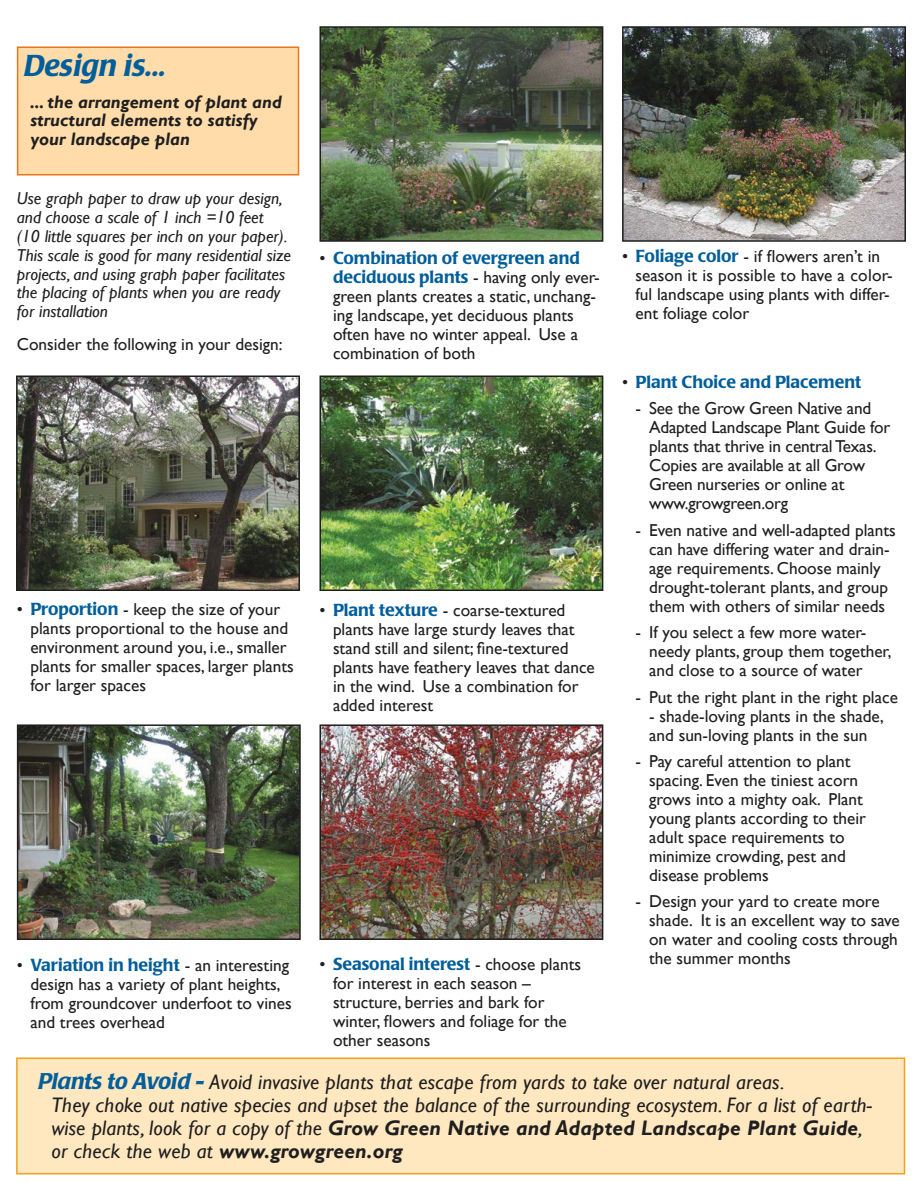
<style>
.page{position:relative;width:918px;height:1188px;background:#fff}
.page>*{position:absolute;margin:0;border:0;box-sizing:border-box;transform-origin:0 0}
.t1{font:italic 500 30px "Poppl Laudatio";color:#005e9b}
.t2{font:italic 21px/23.1px "Gill Sans";letter-spacing:.01em;color:#1f1f1f}
.t3{font:italic 700 18px/18px "Gill Sans";color:#1f1f1f}
.t4{font:17.25px/18.9px "Gill Sans";color:#1f1f1f}
.t5{font:italic 17.25px/18.9px "Gill Sans";color:#1f1f1f}
.t6{font:500 17.25px "Poppl Laudatio";color:#005e9b}
.s1{font-family:"Poppl Laudatio";font-weight:500;color:#005e9b}
.s2{font-family:"Gill Sans";font-weight:400;color:#1f1f1f}
.s3{font-family:"Poppl Laudatio";font-weight:500;font-size:22.5px;color:#005e9b}
.s4{font-weight:700}
</style>
<div class="page">
<div style="left:17px;top:46px;width:282px;height:130px;background:#ffdcaa;border:2px solid #eb771d"></div>
<img style="left:19px;top:378px;width:278px;height:210px">
<div style="left:16px;top:375px;width:284px;height:216px;border:2px solid #1f1f1f"></div>
<img style="left:20px;top:727px;width:278px;height:210px">
<div style="left:17px;top:724px;width:284px;height:216px;border:2px solid #1f1f1f"></div>
<img style="left:323px;top:378px;width:277px;height:210px">
<div style="left:320px;top:375px;width:283px;height:216px;border:2px solid #1f1f1f"></div>
<img style="left:323px;top:29px;width:277px;height:210px">
<div style="left:320px;top:26px;width:283px;height:216px;border:2px solid #1f1f1f"></div>
<img style="left:323px;top:727px;width:277px;height:210px">
<div style="left:320px;top:724px;width:283px;height:216px;border:2px solid #1f1f1f"></div>
<img style="left:625px;top:29px;width:278px;height:210px">
<div style="left:622px;top:26px;width:284px;height:216px;border:2px solid #1f1f1f"></div>
<div style="left:17px;top:1058px;width:887px;height:116px;background:#ffe7c0"></div>
<div style="left:16px;top:1058px;width:889px;height:116px;border:2px solid #f5a119"></div>
<h1 class="t1" style="left:24px;top:49px;width:144px">Design is...</h1>
<p class="t3" style="left:30px;top:93px;width:253px">... the arrangement of plant and structural elements to satisfy</p>
<p class="t3" style="left:30px;top:131px;width:161px">your landscape plan</p>
<p class="t5" style="left:17px;top:189px;width:276px">Use graph paper to draw up your design, and choose a scale of 1 inch =10 feet<br>(10 little squares per inch on your paper).<br>This scale is good for many residential size projects, and using graph paper facilitates the placing of plants when you are ready for installation</p>
<p class="t4" style="left:17px;top:335px;width:267px">Consider the following in your design:</p>
<p class="t4" style="left:30px;top:600px;width:265px;text-indent:-14px">• <span class="s1">Proportion</span> - keep the size of your plants proportional to the house and environment around you, i.e., smaller plants for smaller spaces, larger plants for larger spaces</p>
<p class="t6" style="left:17px;top:955px;width:274px"><span class="s2">•</span> Variation in height <span class="s2">- an interesting</span></p>
<p class="t4" style="left:30px;top:975px;width:263px">design has a variety of plant heights, from groundcover underfoot to vines and trees overhead</p>
<p class="t6" style="left:320px;top:248px;width:262px"><span class="s2">•</span> Combination of evergreen and</p>
<p class="t4" style="left:333px;top:268px;width:268px"><span class="s1">deciduous plants</span> - having only ever&shy;green plants creates a static, unchang&shy;ing landscape, yet deciduous plants often have no winter appeal. Use a combination of both</p>
<p class="t4" style="left:333px;top:601px;width:263px;text-indent:-14px">• <span class="s1">Plant texture</span> - coarse-textured plants have large sturdy leaves that stand still and silent; fine-textured plants have feathery leaves that dance in the wind. Use a combination for added interest</p>
<p class="t6" style="left:320px;top:955px;width:263px"><span class="s2">•</span> Seasonal interest <span class="s2">- choose plants</span></p>
<p class="t4" style="left:333px;top:974px;width:235px">for interest in each season – structure, berries and bark for winter, flowers and foliage for the other seasons</p>
<p class="t4" style="left:636px;top:247px;width:259px;text-indent:-14px">• <span class="s1">Foliage color</span> - if flowers aren’t in season it is possible to have a color&shy;ful landscape using plants with differ&shy;ent foliage color</p>
<p class="t6" style="left:622px;top:372px;width:241px"><span class="s2">•</span> Plant Choice and Placement</p>
<p class="t4" style="left:649px;top:399px;width:243px;text-indent:-14px">- See the Grow Green Native and<br>Adapted Landscape Plant Guide for plants that thrive in central Texas.<br>Copies are available at all Grow<br>Green nurseries or online at www.growgreen.org</p>
<p class="t4" style="left:636px;top:521px;width:262px;text-align:center">- Even native and well-adapted plants can have differing water and drain&shy;age requirements. Choose mainly drought-tolerant plants, and group them with others of similar needs</p>
<p class="t4" style="left:649px;top:623px;width:244px;text-indent:-14px">- If you select a few more water&shy;needy plants, group them together, and close to a source of water</p>
<p class="t4" style="left:636px;top:688px;width:264px">- Put the right plant in the right place</p>
<p class="t4" style="left:649px;top:707px;width:236px">- shade-loving plants in the shade, and sun-loving plants in the sun</p>
<p class="t4" style="left:649px;top:752px;width:218px;text-indent:-14px">- Pay careful attention to plant spacing. Even the tiniest acorn grows into a mighty oak. Plant young plants according to their adult space requirements to minimize crowding, pest and disease problems</p>
<p class="t4" style="left:649px;top:892px;width:252px;text-indent:-14px">- Design your yard to create more shade. It is an excellent way to save on water and cooling costs through the summer months</p>
<p class="t2" style="left:51px;top:1071px;width:822px;text-indent:-14px"><span class="s3">Plants to Avoid -</span> Avoid invasive plants that escape from yards to take over natural areas.<br>They choke out native species and upset the balance of the surrounding ecosystem. For a list of earth&shy;wise plants, look for a copy of the <span class="s4">Grow Green Native and Adapted Landscape Plant Guide</span>, or check the web at <span class="s4">www.growgreen.org</span></p>
</div>
